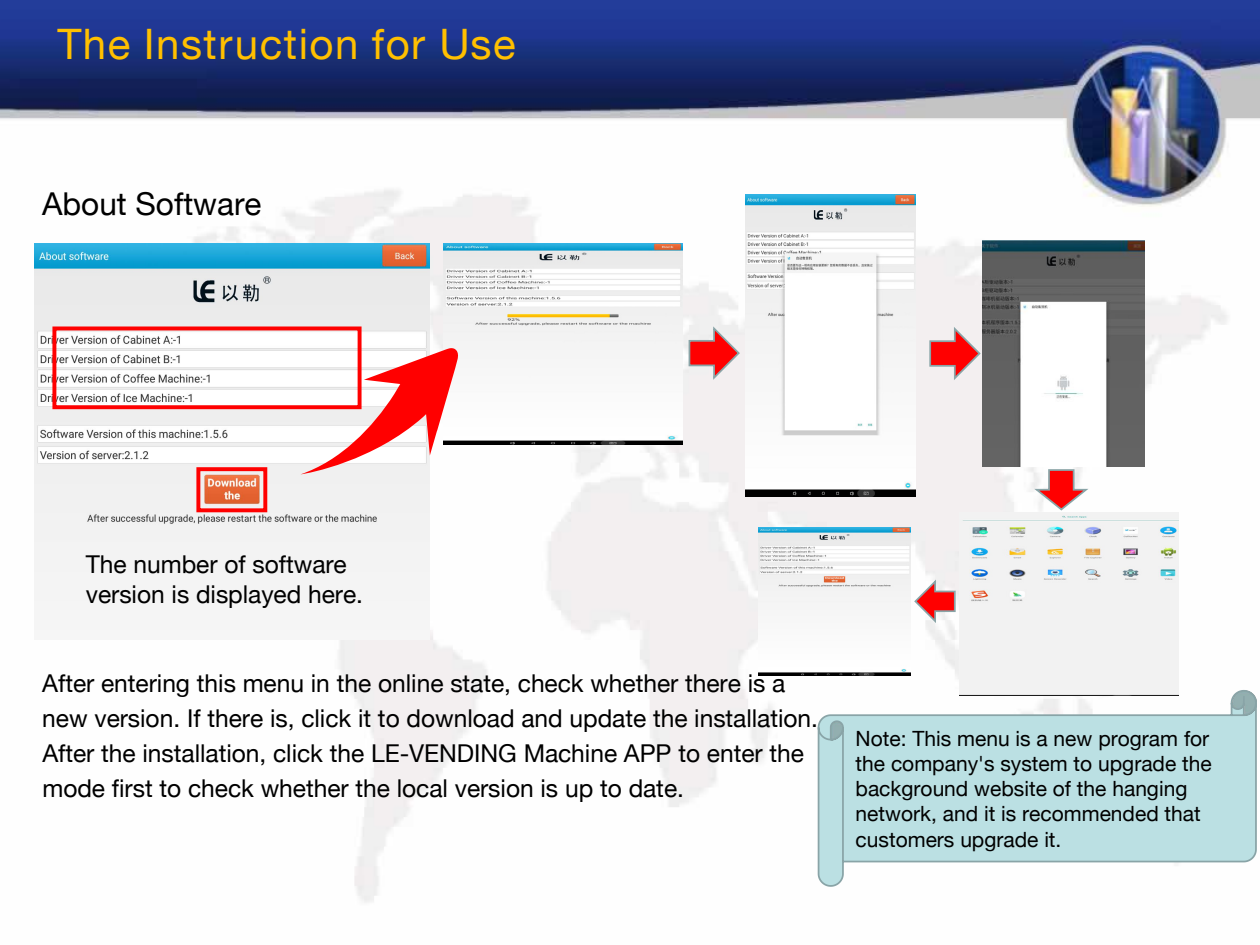
<style>
.page{position:relative;width:1260px;height:945px;background:#fff}
.page>*{position:absolute;margin:0;border:0;box-sizing:border-box;transform-origin:0 0}
.t1{font:700 42px "Helvetica Neue";letter-spacing:.035em;color:#ffc000}
.t2{font:31.5px "Helvetica Neue";color:#000}
.t3{font:24.68px/35.2px "Helvetica Neue";color:#000}
.t4{font:21px/25.2px "Helvetica Neue";color:#000}
</style>
<div class="page">
<img style="left:0;top:0;width:1260px;height:903px">
<img style="left:35px;top:244px;width:394px;height:395px">
<img style="left:982px;top:241px;width:163px;height:225px">
<img style="left:443px;top:244px;width:239px;height:201px">
<img style="left:746px;top:195px;width:169px;height:301px">
<img style="left:960px;top:512px;width:218px;height:178px">
<img style="left:759px;top:528px;width:152px;height:147px">
<svg style="left:818px;top:690px;width:439px;height:197px;fill:#bbe0e3"></svg>
<svg style="left:929px;top:327px;width:52px;height:53px"></svg>
<svg style="left:689px;top:326px;width:51px;height:54px"></svg>
<svg style="left:1034px;top:469px;width:54px;height:42px"></svg>
<svg style="left:914px;top:580px;width:42px;height:43px"></svg>
<svg style="left:52px;top:327px;width:407px;height:185px"></svg>
<h1 class="t1" style="left:57px;top:14px;width:460px">The Instruction for Use</h1>
<p class="t2" style="left:42px;top:181px;width:221px">About Software</p>
<p class="t3" style="left:86px;top:551px;width:279px;line-height:29.4px">The number of software version is displayed here.</p>
<p class="t3" style="left:42px;top:667px;width:777px">After entering this menu in the online state, check whether there is a new version. If there is, click it to download and update the installation.<br>After the installation, click the LE-VENDING Machine APP to enter the mode first to check whether the local version is up to date.</p>
<p class="t4" style="left:856px;top:727px;width:358px">Note: This menu is a new program for the company's system to upgrade the background website of the hanging network, and it is recommended that customers upgrade it.</p>
</div>
